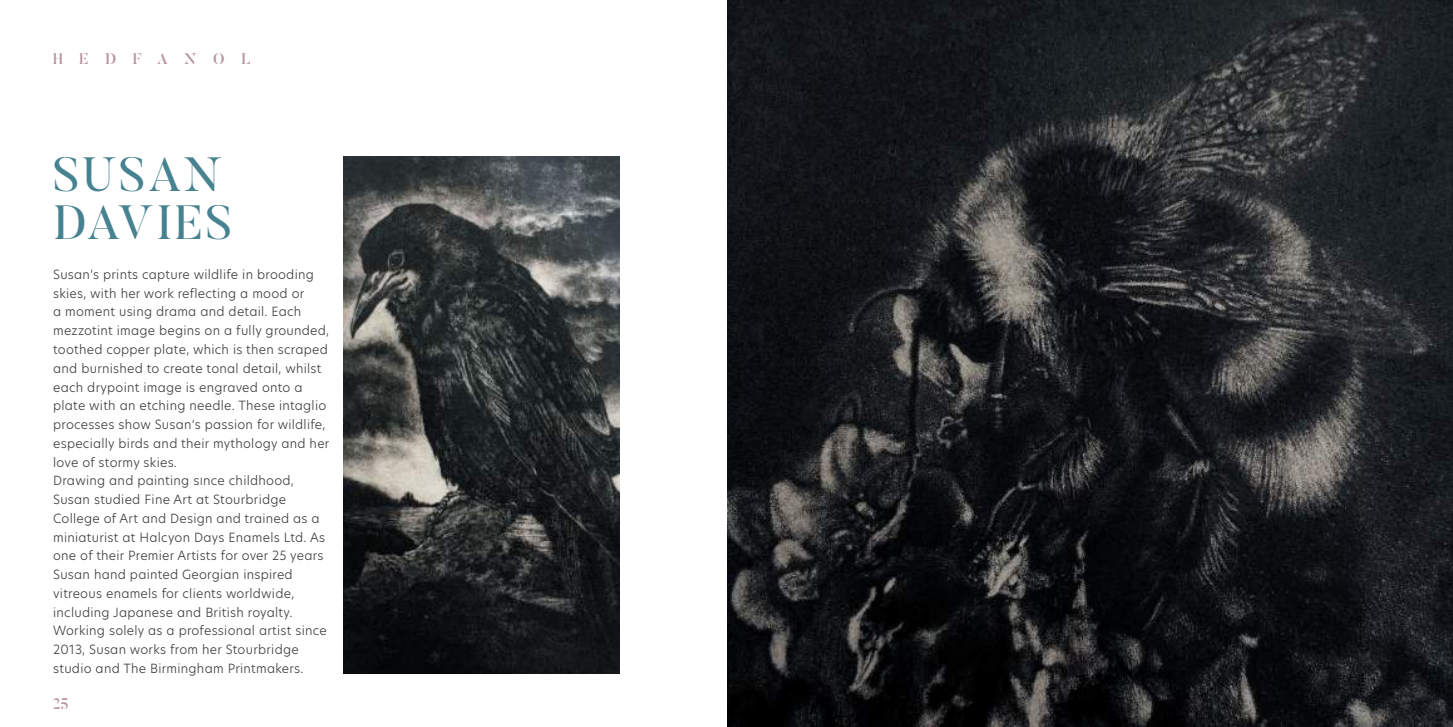
<style>
.page{position:relative;width:1453px;height:727px;background:#fff}
.page>*{position:absolute;margin:0;border:0;box-sizing:border-box;transform-origin:0 0}
.t1{font:47.75px/47.8px "Butler";letter-spacing:.05em;color:#478290}
.t2{font:500 15.25px "Butler Stencil";letter-spacing:1.08em;color:#b7949d}
.t3{font:300 12.5px/18.8px "New Hero";letter-spacing:.02em;color:#404042}
</style>
<div class="page">
<img style="left:727px;top:0;width:726px;height:726px">
<img style="left:344px;top:156px;width:276px;height:517px">
<p class="t2" style="left:53px;top:49px;width:199px">HEDFANOL</p>
<h1 class="t1" style="left:53px;top:150px;width:181px">SUSAN<br>DAVIES</h1>
<p class="t3" style="left:53px;top:264px;width:278px">Susan’s prints capture wildlife in brooding skies, with her work reflecting a mood or<br>a moment using drama and detail. Each mezzotint image begins on a fully grounded, toothed copper plate, which is then scraped and burnished to create tonal detail, whilst each drypoint image is engraved onto a plate with an etching needle. These intaglio processes show Susan’s passion for wildlife, especially birds and their mythology and her love of stormy skies.<br>Drawing and painting sInce childhood, Susan studied Fine Art at Stourbridge College of Art and Design and trained as a miniaturist at Halcyon Days Enamels Ltd. As one of their Premier Artists for over 25 years Susan hand painted Georgian inspired vitreous enamels for clients worldwide, including Japanese and British royalty.<br>Working solely as a professional artist since 2013, Susan works from her Stourbridge studio and The Birmingham Printmakers.</p>
<p class="t2" style="left:53px;top:694px;width:17px">25</p>
</div>
